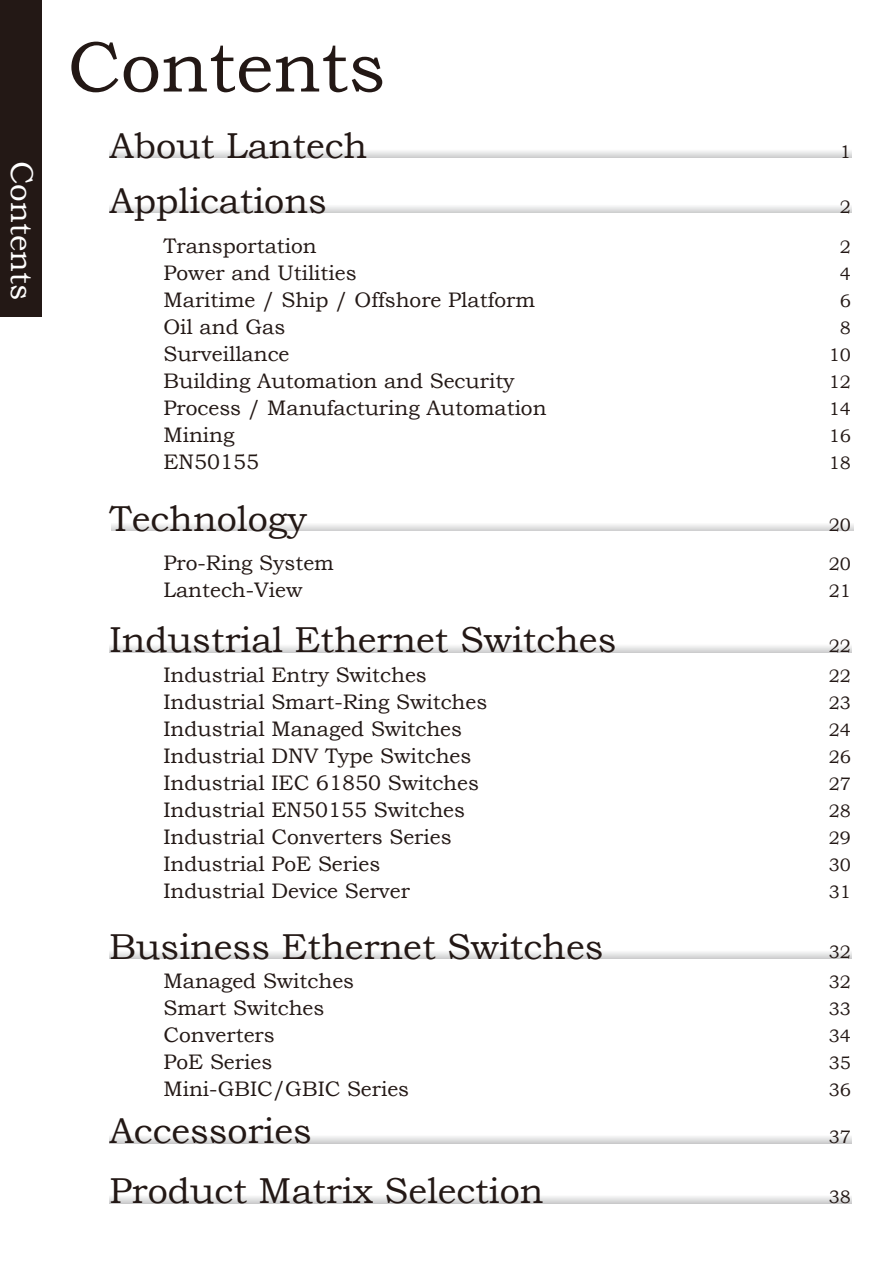
<style>
.page{position:relative;width:893px;height:1263px;background:#fff}
.page>*{position:absolute;margin:0;border:0;box-sizing:border-box;transform-origin:0 0}
.t1{font:72px "Bookman Old Style";color:#231815}
.t2{font:36px/60px "Bookman Old Style";color:#231815}
.t3{font:31.5px "Bookman Old Style";color:#fff}
.t4{font:21px/27px "Bookman Old Style";color:#231815}
.t5{font:18px/27px "Bookman Old Style";color:#231815}
</style>
<div class="page">
<svg style="left:110px;top:952px;width:742px;height:6px"></svg>
<svg style="left:110px;top:646px;width:742px;height:6px"></svg>
<svg style="left:110px;top:206px;width:742px;height:7px;background:#e0e1e1"></svg>
<svg style="left:110px;top:151px;width:742px;height:7px;background:#dedfdf"></svg>
<div style="left:0;top:0;width:42px;height:317px;background:#231815"></div>
<svg style="left:111px;top:524px;width:742px;height:7px;background:#e1e2e2"></svg>
<svg style="left:110px;top:1136px;width:742px;height:7px;background:#e2e2e2"></svg>
<svg style="left:110px;top:1196px;width:742px;height:7px;background:#e2e2e2"></svg>
<p class="t3" style="left:43px;top:161px;width:141px;rotate:90deg">Contents</p>
<p class="t1" style="left:68px;top:20px;width:320px">Contents</p>
<p class="t2" style="left:109px;top:115px;width:259px">About Lantech</p>
<p class="t2" style="left:109px;top:171px;width:219px">Applications</p>
<p class="t4" style="left:163px;top:233px;width:385px">Transportation<br>Power and Utilities<br>Maritime / Ship / Offshore Platform<br>Oil and Gas<br>Surveillance<br>Building Automation and Security<br>Process / Manufacturing Automation<br>Mining<br>EN50155</p>
<p class="t2" style="left:109px;top:489px;width:199px">Technology</p>
<p class="t4" style="left:163px;top:549px;width:172px">Pro-Ring System<br>Lantech-View</p>
<p class="t2" style="left:109px;top:610px;width:508px">Industrial Ethernet Switches</p>
<p class="t4" style="left:163px;top:662px;width:325px">Industrial Entry Switches<br>Industrial Smart-Ring Switches<br>Industrial Managed Switches<br>Industrial DNV Type Switches<br>Industrial IEC 61850 Switches<br>Industrial EN50155 Switches<br>Industrial Converters Series<br>Industrial PoE Series<br>Industrial Device Server</p>
<p class="t2" style="left:109px;top:916px;width:495px">Business Ethernet Switches</p>
<p class="t4" style="left:163px;top:968px;width:247px">Managed Switches<br>Smart Switches<br>Converters<br>PoE Series<br>Mini-GBIC/GBIC Series</p>
<p class="t2" style="left:109px;top:1101px;width:436px">Accessories<br>Product Matrix Selection</p>
<p class="t5" style="left:840px;top:138px;width:13px">1</p>
<p class="t5" style="left:840px;top:193px;width:13px">2</p>
<p class="t5" style="left:840px;top:234px;width:13px">2</p>
<p class="t5" style="left:829px;top:261px;width:24px;text-align:right">4<br>6<br>8<br>10<br>12<br>14<br>16<br>18</p>
<p class="t5" style="left:829px;top:506px;width:24px;line-height:38.7px">20<br>20</p>
<p class="t5" style="left:829px;top:577px;width:24px">21</p>
<p class="t5" style="left:829px;top:631px;width:24px;line-height:30px">22<br>22</p>
<p class="t5" style="left:829px;top:690px;width:24px;text-align:justify">23<br>24<br>26<br>27<br>28<br>29<br>30<br>31</p>
<p class="t5" style="left:829px;top:939px;width:24px">32</p>
<p class="t5" style="left:829px;top:969px;width:24px">32</p>
<p class="t5" style="left:829px;top:996px;width:24px;text-align:justify">33<br>34<br>35<br>36</p>
<p class="t5" style="left:829px;top:1123px;width:24px">37</p>
<p class="t5" style="left:829px;top:1183px;width:24px">38</p>
</div>
